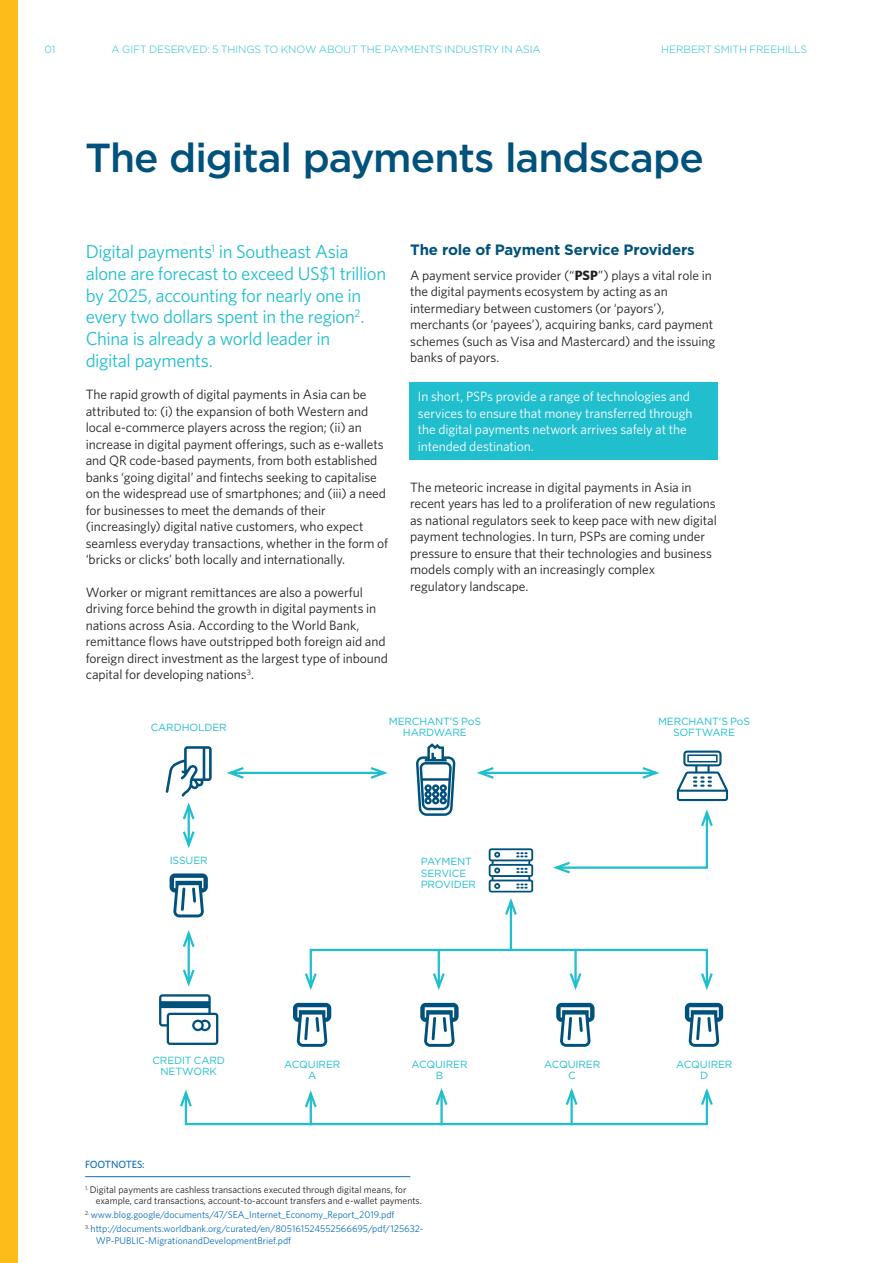
<style>
.page{position:relative;width:893px;height:1263px;background:#fff}
.page>*{position:absolute;margin:0;border:0;box-sizing:border-box;transform-origin:0 0}
.Page_Heading{font:500 40.5px "Gotham";letter-spacing:-.025em;color:#00517c}
.Introduction_paragra{font:18.75px/21.8px "Whitney";letter-spacing:-.02em;color:#21bece}
.Body_Header_1{font:700 15px "Gotham";letter-spacing:-.01em;color:#00517c}
.Body_Text{font:13.5px/16.5px "Whitney";letter-spacing:-.005em;color:#231f20}
.Body_Text-2{font:13.5px/16.5px "Whitney";letter-spacing:-.005em;color:#fff}
.t1{font:300 10.5px "Gotham";letter-spacing:-.015em;color:#21bece}
.Disclaimer{font:500 10.5px "Whitney";letter-spacing:-.015em;color:#0c6eb8}
.Body_Header_1-2{font:10.35px/11.2px "Gotham";letter-spacing:-.015em;color:#21bece;text-align:center}
.Footnote_second{font:9.75px/11.7px "Whitney";color:#0c6eb8}
.Footnote_second-2{font:9.75px/11.7px "Whitney";color:#231f20}
.s1{font-weight:700}
</style>
<div class="page">
<svg style="left:170px;top:873px;width:38px;height:44px"></svg>
<svg style="left:293px;top:1003px;width:38px;height:44px"></svg>
<svg style="left:420px;top:1003px;width:39px;height:44px"></svg>
<svg style="left:556px;top:1003px;width:38px;height:44px"></svg>
<svg style="left:685px;top:1003px;width:38px;height:44px"></svg>
<svg style="left:416px;top:743px;width:39px;height:73px"></svg>
<hr style="left:188px;top:933px;width:2px;height:50px;background:#21bece">
<svg style="left:182px;top:930px;width:13px;height:19px"></svg>
<svg style="left:159px;top:967px;width:59px;height:78px"></svg>
<hr style="left:188px;top:806px;width:2px;height:39px;background:#21bece">
<svg style="left:166px;top:746px;width:46px;height:76px"></svg>
<svg style="left:182px;top:829px;width:13px;height:19px"></svg>
<hr style="left:438px;top:949px;width:2px;height:38px;background:#21bece">
<svg style="left:433px;top:971px;width:12px;height:19px"></svg>
<hr style="left:574px;top:949px;width:3px;height:38px;background:#21bece">
<svg style="left:569px;top:971px;width:13px;height:19px"></svg>
<hr style="left:510px;top:901px;width:2px;height:48px;background:#21bece">
<svg style="left:489px;top:848px;width:44px;height:69px"></svg>
<hr style="left:230px;top:772px;width:154px;height:2px;background:#21bece">
<svg style="left:368px;top:767px;width:20px;height:12px"></svg>
<svg style="left:227px;top:767px;width:19px;height:12px"></svg>
<hr style="left:480px;top:772px;width:176px;height:2px;background:#21bece">
<svg style="left:477px;top:767px;width:19px;height:12px"></svg>
<div style="left:310px;top:949px;width:398px;height:39px;border:2px solid #21bece"></div>
<svg style="left:305px;top:971px;width:14px;height:19px"></svg>
<svg style="left:699px;top:971px;width:14px;height:19px"></svg>
<svg style="left:180px;top:1088px;width:533px;height:38px"></svg>
<svg style="left:550px;top:750px;width:178px;height:124px"></svg>
<hr style="left:85px;top:1176px;width:325px;height:1px;background:#0c6eb8">
<div style="left:0;top:0;width:17px;height:1263px;background:#fdbc19"></div>
<div style="left:409px;top:382px;width:309px;height:77px;background:#21bece"></div>
<p class="t1" style="left:45px;top:43px;width:12px">01</p>
<p class="t1" style="left:112px;top:43px;width:431px">A GIFT DESERVED: 5 THINGS TO KNOW ABOUT THE PAYMENTS INDUSTRY IN ASIA</p>
<p class="t1" style="left:661px;top:43px;width:147px">HERBERT SMITH FREEHILLS</p>
<p class="Page_Heading" style="left:85px;top:131px;width:620px">The digital payments landscape</p>
<p class="Introduction_paragra" style="left:86px;top:240px;width:302px">Digital payments<sup>1</sup> in Southeast Asia alone are forecast to exceed US$1 trillion by 2025, accounting for nearly one in every two dollars spent in the region<sup>2</sup>.<br>China is already a world leader in<br>digital payments.</p>
<p class="Body_Text" style="left:86px;top:386px;width:304px">The rapid growth of digital payments in Asia can be attributed to: (i) the expansion of both Western and local e-commerce players across the region; (ii) an increase in digital payment offerings, such as e-wallets and QR code-based payments, from both established banks ‘going digital’ and fintechs seeking to capitalise on the widespread use of smartphones; and (iii) a need for businesses to meet the demands of their (increasingly) digital native customers, who expect seamless everyday transactions, whether in the form of ‘bricks or clicks’ both locally and internationally.</p>
<p class="Body_Text" style="left:86px;top:583px;width:304px">Worker or migrant remittances are also a powerful driving force behind the growth in digital payments in nations across Asia. According to the World Bank, remittance flows have outstripped both foreign aid and foreign direct investment as the largest type of inbound capital for developing nations<sup>3</sup>.</p>
<p class="Body_Header_1" style="left:410px;top:240px;width:286px">The role of Payment Service Providers</p>
<p class="Body_Text" style="left:410px;top:266px;width:307px">A payment service provider (“<span class="s1">PSP</span>”) plays a vital role in the digital payments ecosystem by acting as an intermediary between customers (or ‘payors’), merchants (or ‘payees’), acquiring banks, card payment schemes (such as Visa and Mastercard) and the issuing banks of payors.</p>
<p class="Body_Text-2" style="left:418px;top:388px;width:276px">In short, PSPs provide a range of technologies and services to ensure that money transferred through the digital payments network arrives safely at the intended destination.</p>
<p class="Body_Text" style="left:410px;top:479px;width:308px">The meteoric increase in digital payments in Asia in recent years has led to a proliferation of new regulations as national regulators seek to keep pace with new digital payment technologies. In turn, PSPs are coming under pressure to ensure that their technologies and business models comply with an increasingly complex<br>regulatory landscape.</p>
<p class="Body_Header_1-2" style="left:151px;top:721px;width:78px">CARDHOLDER</p>
<p class="Body_Header_1-2" style="left:389px;top:715px;width:94px">MERCHANT'S PoS<br>HARDWARE</p>
<p class="Body_Header_1-2" style="left:658px;top:715px;width:94px">MERCHANT'S PoS<br>SOFTWARE</p>
<p class="Body_Header_1-2" style="left:170px;top:855px;width:40px">ISSUER</p>
<p class="Body_Header_1-2" style="left:152px;top:1054px;width:74px">CREDIT CARD<br>NETWORK</p>
<p class="Disclaimer" style="left:85px;top:1157px;width:61px">FOOTNOTES:</p>
<p class="Body_Header_1-2" style="left:284px;top:1058px;width:58px">ACQUIRER</p>
<p class="Body_Header_1-2" style="left:308px;top:1069px;width:10px">A</p>
<p class="Body_Header_1-2" style="left:421px;top:856px;width:57px;text-align:left">PAYMENT<br>SERVICE<br>PROVIDER</p>
<p class="Body_Header_1-2" style="left:411px;top:1058px;width:58px">ACQUIRER</p>
<p class="Body_Header_1-2" style="left:436px;top:1069px;width:9px">B</p>
<p class="Footnote_second-2" style="left:96px;top:1183px;width:328px;text-indent:-11px"><sup>1.</sup> Digital payments are cashless transactions executed through digital means, for example, card transactions, account-to-account transfers and e-wallet payments.</p>
<p class="Footnote_second" style="left:85px;top:1209px;width:311px"><sup>2.</sup> www.blog.google/documents/47/SEA_Internet_Economy_Report_2019.pdf</p>
<p class="Footnote_second" style="left:96px;top:1222px;width:329px;text-indent:-11px"><sup>3.</sup> http://documents.worldbank.org/curated/en/805161524552566695/pdf/125632-<br>WP-PUBLIC-MigrationandDevelopmentBrief.pdf</p>
<p class="Body_Header_1-2" style="left:544px;top:1058px;width:58px">ACQUIRER</p>
<p class="Body_Header_1-2" style="left:568px;top:1069px;width:9px">C</p>
<p class="Body_Header_1-2" style="left:676px;top:1058px;width:58px">ACQUIRER</p>
<p class="Body_Header_1-2" style="left:700px;top:1069px;width:10px">D</p>
</div>
